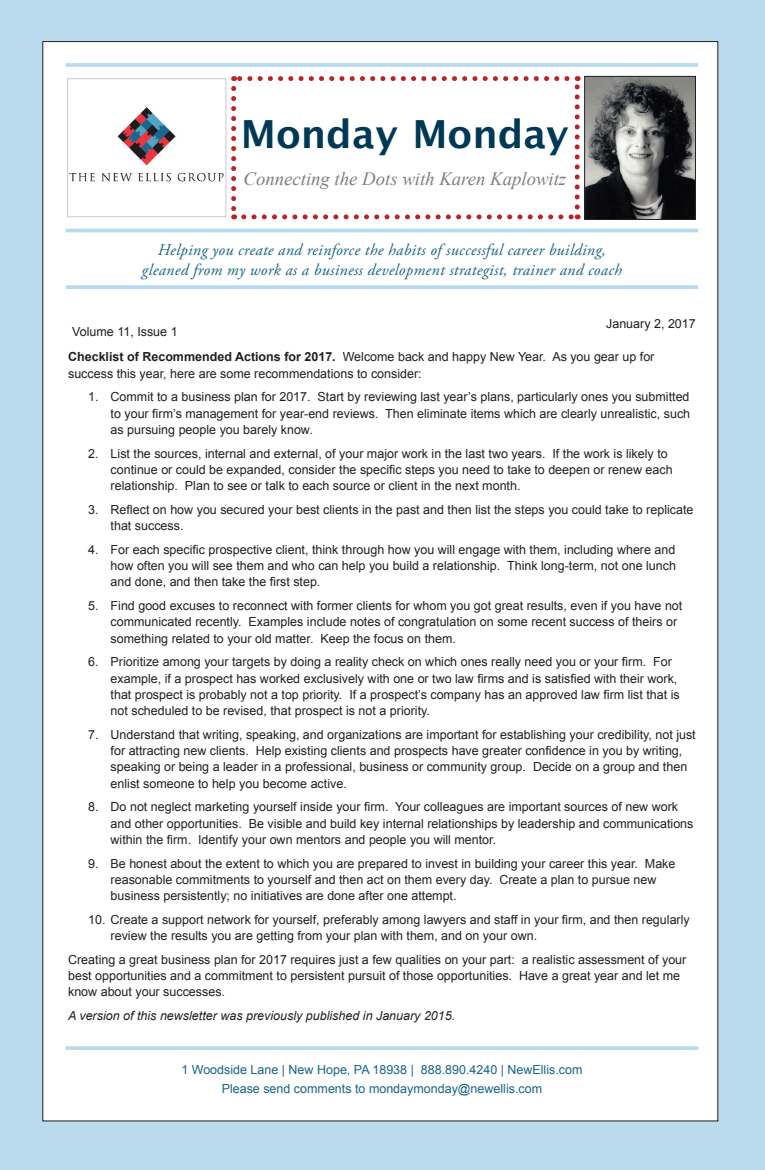
<style>
.page{position:relative;width:765px;height:1170px;background:#b9dbed}
.page>*{position:absolute;margin:0;border:0;box-sizing:border-box;transform-origin:0 0}
.t1{font:700 38.75px "Lucida Grande";color:#003956}
.t2{font:italic 18.75px "Times New Roman";color:#7c7e81}
.t3{font:italic 16.25px/19.5px "Adobe Garamond Pro";letter-spacing:.02em;color:#196586;text-align:center}
.bullets{font:12.5px/16.2px "Arial";color:#231f20}
.t4{font:12.5px "Arial";color:#196586}
.bullets-2{font:italic 12.5px "Arial";color:#231f20}
.s1{font-weight:700}
</style>
<div class="page">
<div style="left:43px;top:42px;width:675px;height:1079px;background:#fff"></div>
<img style="left:69px;top:105px;width:158px;height:80px">
<img style="left:586px;top:78px;width:108px;height:140px">
<div style="left:584px;top:76px;width:112px;height:144px;border:1px solid #231f20"></div>
<hr style="left:66px;top:63px;width:632px;height:4px;background:#b9dbed">
<hr style="left:66px;top:229px;width:632px;height:3px;background:#b9dbed">
<svg style="left:66px;top:285px;width:632px;height:4px;background:#bdddee"></svg>
<svg style="left:66px;top:1046px;width:632px;height:4px;background:#bdddee"></svg>
<svg style="left:231px;top:88px;width:5px;height:131px"></svg>
<svg style="left:244px;top:214px;width:334px;height:5px"></svg>
<svg style="left:575px;top:76px;width:5px;height:131px"></svg>
<svg style="left:234px;top:76px;width:333px;height:5px"></svg>
<div style="left:67px;top:78px;width:159px;height:139px;border:1px solid #c9cacc"></div>
<p class="t1" style="left:241px;top:103px;width:329px">Monday Monday</p>
<p class="t2" style="left:244px;top:166px;width:324px">Connecting the Dots with Karen Kaplowitz</p>
<p class="t3" style="left:142px;top:241px;width:482px">Helping you create and reinforce the habits of successful career building, gleaned from my work as a business development strategist, trainer and coach</p>
<p class="bullets" style="left:606px;top:315px;width:91px">January 2, 2017</p>
<p class="bullets" style="left:68px;top:349px;width:588px"><span class="s1">Checklist of Recommended Actions for 2017.</span> Welcome back and happy New Year. As you gear up for success this year, here are some recommendations to consider:</p>
<p class="bullets" style="left:111px;top:389px;width:581px;text-align:justify;text-indent:-22px">1. Commit to a business plan for 2017. Start by reviewing last year’s plans, particularly ones you submitted to your firm’s management for year-end reviews. Then eliminate items which are clearly unrealistic, such as pursuing people you barely know.</p>
<p class="bullets" style="left:111px;top:445px;width:564px;text-indent:-22px">2. List the sources, internal and external, of your major work in the last two years. If the work is likely to continue or could be expanded, consider the specific steps you need to take to deepen or renew each relationship. Plan to see or talk to each source or client in the next month.</p>
<p class="bullets" style="left:111px;top:501px;width:584px;text-indent:-22px">3. Reflect on how you secured your best clients in the past and then list the steps you could take to replicate that success.</p>
<p class="bullets" style="left:111px;top:541px;width:567px;text-align:justify;text-indent:-22px">4. For each specific prospective client, think through how you will engage with them, including where and how often you will see them and who can help you build a relationship. Think long-term, not one lunch and done, and then take the first step.</p>
<p class="bullets" style="left:111px;top:598px;width:573px;text-indent:-22px">5. Find good excuses to reconnect with former clients for whom you got great results, even if you have not communicated recently. Examples include notes of congratulation on some recent success of theirs or something related to your old matter. Keep the focus on them.</p>
<p class="bullets" style="left:111px;top:654px;width:571px;text-indent:-22px">6. Prioritize among your targets by doing a reality check on which ones really need you or your firm. For example, if a prospect has worked exclusively with one or two law firms and is satisfied with their work, that prospect is probably not a top priority. If a prospect’s company has an approved law firm list that is not scheduled to be revised, that prospect is not a priority.</p>
<p class="bullets" style="left:111px;top:726px;width:587px;text-indent:-22px">7. Understand that writing, speaking, and organizations are important for establishing your credibility, not just for attracting new clients. Help existing clients and prospects have greater confidence in you by writing, speaking or being a leader in a professional, business or community group. Decide on a group and then enlist someone to help you become active.</p>
<p class="bullets" style="left:111px;top:799px;width:584px;text-indent:-22px">8. Do not neglect marketing yourself inside your firm. Your colleagues are important sources of new work and other opportunities. Be visible and build key internal relationships by leadership and communications within the firm. Identify your own mentors and people you will mentor.</p>
<p class="bullets" style="left:111px;top:855px;width:566px;text-indent:-22px">9. Be honest about the extent to which you are prepared to invest in building your career this year. Make reasonable commitments to yourself and then act on them every day. Create a plan to pursue new business persistently; no initiatives are done after one attempt.</p>
<p class="bullets" style="left:111px;top:911px;width:581px;text-indent:-22px">10. Create a support network for yourself, preferably among lawyers and staff in your firm, and then regularly review the results you are getting from your plan with them, and on your own.</p>
<p class="bullets" style="left:68px;top:951px;width:620px">Creating a great business plan for 2017 requires just a few qualities on your part: a realistic assessment of your best opportunities and a commitment to persistent pursuit of those opportunities. Have a great year and let me know about your successes.</p>
<p class="bullets-2" style="left:68px;top:1008px;width:389px">A version of this newsletter was previously published in January 2015.</p>
<p class="bullets" style="left:72px;top:324px;width:107px">Volume 11, Issue 1</p>
<p class="t4" style="left:181px;top:1062px;width:403px">1 Woodside Lane | New Hope, PA 18938 | 888.890.4240 | NewEllis.com</p>
<p class="t4" style="left:222px;top:1081px;width:322px">Please send comments to mondaymonday@newellis.com</p>
</div>
